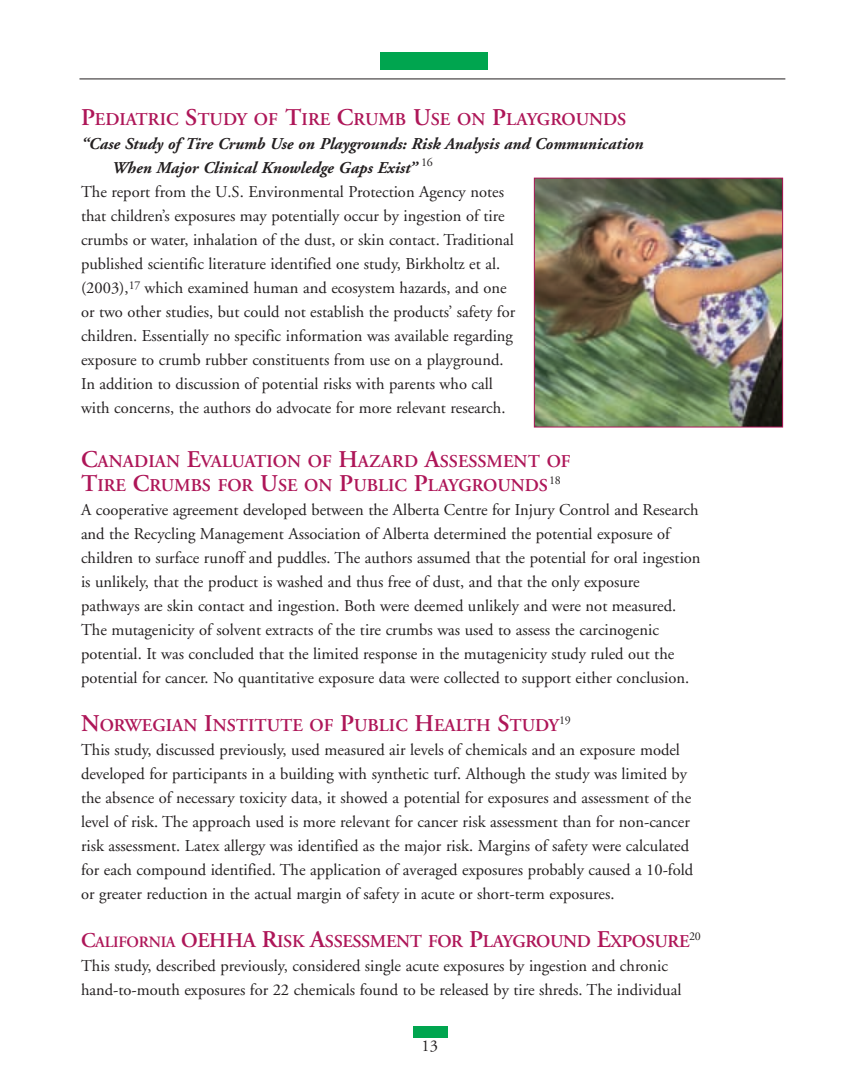
<style>
.page{position:relative;width:864px;height:1080px;background:#fff}
.page>*{position:absolute;margin:0;border:0;box-sizing:border-box;transform-origin:0 0}
.t1{font:600 18px/24px "Adobe Garamond";color:#ae1658}
.t2{font:600 18px "Adobe Garamond";letter-spacing:-.02em;color:#ae1658}
.t3{font:16.5px/24px "Adobe Garamond";color:#231f20}
.t4{font:italic 700 16.5px "Adobe Garamond";color:#231f20}
.s1{font-size:24px}
.s2{font-size:21px}
.s3{font-size:15.75px}
</style>
<div class="page">
<img style="left:536px;top:180px;width:245px;height:245px">
<div style="left:534px;top:178px;width:249px;height:249px;border:1px solid #ae1658"></div>
<div style="left:380px;top:53px;width:108px;height:17px;background:#00a54f"></div>
<div style="left:413px;top:1026px;width:35px;height:11px;background:#00a54f"></div>
<hr style="left:79px;top:79px;width:706px;height:1px;background:#231f20">
<p class="t1" style="left:81px;top:109px;width:547px"><span class="s1">P</span>EDIATRIC <span class="s1">S</span>TUDY OF <span class="s1">T</span>IRE <span class="s1">C</span>RUMB <span class="s1">U</span>SE ON <span class="s1">P</span>LAYGROUNDS</p>
<p class="t4" style="left:81px;top:137px;width:564px">“Case Study of Tire Crumb Use on Playgrounds: Risk Analysis and Communication</p>
<p class="t4" style="left:112px;top:161px;width:323px">When Major Clinical Knowledge Gaps Exist” <sup>16</sup></p>
<p class="t3" style="left:81px;top:181px;width:425px">The report from the U.S. Environmental Protection Agency notes</p>
<p class="t3" style="left:81px;top:205px;width:425px">that children’s exposures may potentially occur by ingestion of tire</p>
<p class="t3" style="left:81px;top:230px;width:434px">crumbs or water, inhalation of the dust, or skin contact. Traditional</p>
<p class="t3" style="left:81px;top:254px;width:421px">published scientific literature identified one study, Birkholtz et al.</p>
<p class="t3" style="left:81px;top:277px;width:427px">(2003),<sup>17</sup> which examined human and ecosystem hazards, and one</p>
<p class="t3" style="left:81px;top:301px;width:436px">or two other studies, but could not establish the products’ safety for</p>
<p class="t3" style="left:81px;top:326px;width:433px">children. Essentially no specific information was available regarding</p>
<p class="t3" style="left:81px;top:350px;width:424px">exposure to crumb rubber constituents from use on a playground.</p>
<p class="t3" style="left:81px;top:374px;width:413px">In addition to discussion of potential risks with parents who call</p>
<p class="t3" style="left:81px;top:398px;width:426px">with concerns, the authors do advocate for more relevant research.</p>
<p class="t1" style="left:81px;top:451px;width:491px"><span class="s1">C</span>ANADIAN <span class="s1">E</span>VALUATION OF <span class="s1">H</span>AZARD <span class="s1">A</span>SSESSMENT OF<br><span class="s1">T</span>IRE <span class="s1">C</span>RUMBS FOR <span class="s1">U</span>SE ON <span class="s1">P</span>UBLIC <span class="s1">P</span>LAYGROUNDS<sup>18</sup></p>
<p class="t3" style="left:81px;top:499px;width:621px">A cooperative agreement developed between the Alberta Centre for Injury Control and Research and the Recycling Management Association of Alberta determined the potential exposure of children to surface runoff and puddles. The authors assumed that the potential for oral ingestion is unlikely, that the product is washed and thus free of dust, and that the only exposure pathways are skin contact and ingestion. Both were deemed unlikely and were not measured.<br>The mutagenicity of solvent extracts of the tire crumbs was used to assess the carcinogenic potential. It was concluded that the limited response in the mutagenicity study ruled out the potential for cancer. No quantitative exposure data were collected to support either conclusion.</p>
<p class="t1" style="left:81px;top:715px;width:491px"><span class="s1">N</span>ORWEGIAN <span class="s1">I</span>NSTITUTE OF <span class="s1">P</span>UBLIC <span class="s1">H</span>EALTH <span class="s1">S</span>TUDY<sup>19</sup></p>
<p class="t3" style="left:81px;top:739px;width:614px">This study, discussed previously, used measured air levels of chemicals and an exposure model developed for participants in a building with synthetic turf. Although the study was limited by the absence of necessary toxicity data, it showed a potential for exposures and assessment of the level of risk. The approach used is more relevant for cancer risk assessment than for non-cancer risk assessment. Latex allergy was identified as the major risk. Margins of safety were calculated for each compound identified. The application of averaged exposures probably caused a 10-fold or greater reduction in the actual margin of safety in acute or short-term exposures.</p>
<p class="t2" style="left:81px;top:934px;width:621px"><span class="s2">C</span><span class="s3">ALIFORNIA</span> <span class="s2">OEHHA</span> <span class="s1">R</span>ISK <span class="s1">A</span>SSESSMENT FOR <span class="s1">P</span>LAYGROUND <span class="s1">E</span>XPOSURE<sup>20</sup></p>
<p class="t3" style="left:81px;top:955px;width:602px">This study, described previously, considered single acute exposures by ingestion and chronic hand-to-mouth exposures for 22 chemicals found to be released by tire shreds. The individual</p>
<p class="t3" style="left:421px;top:1036px;width:18px">13</p>
</div>
